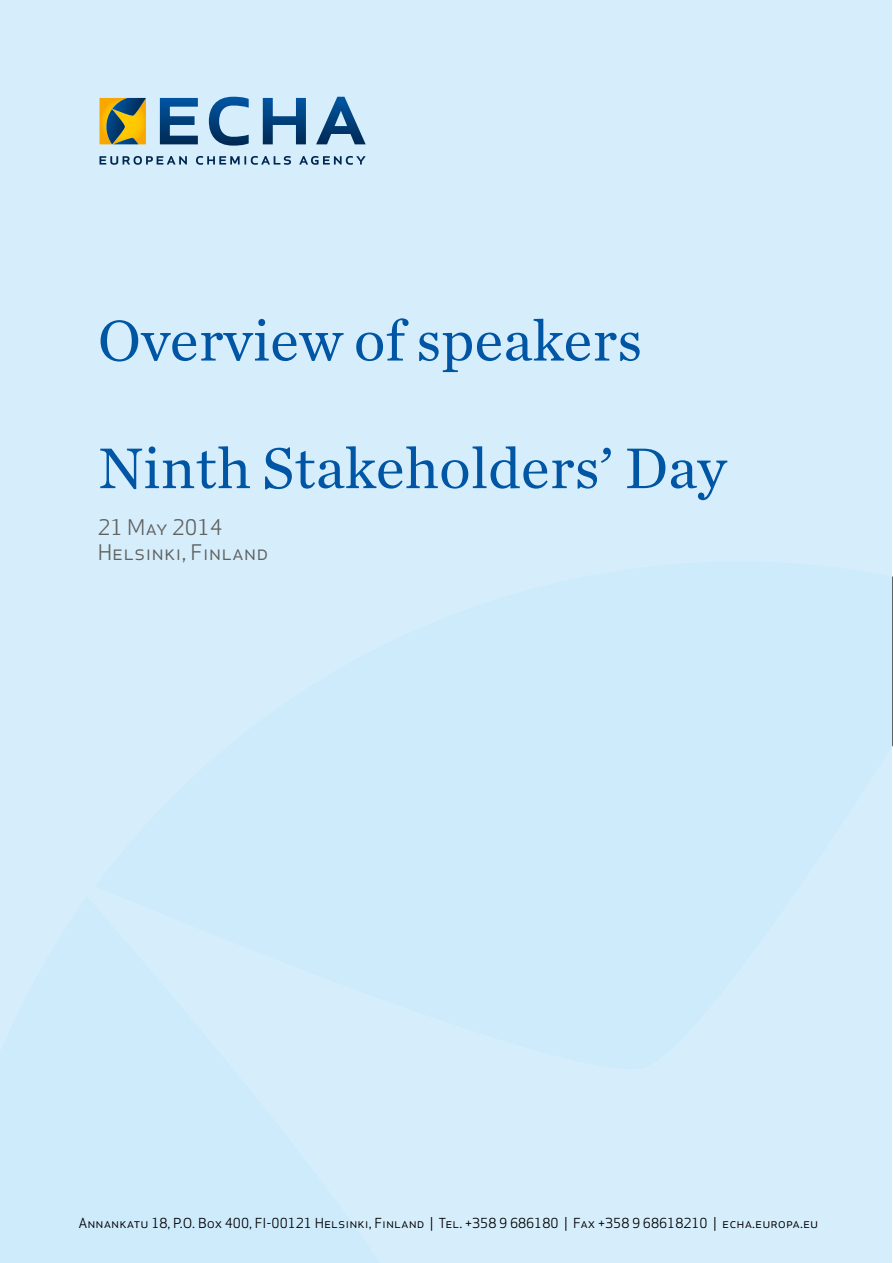
<style>
.page{position:relative;width:893px;height:1263px;background:#fff}
.page>*{position:absolute;margin:0;border:0;box-sizing:border-box;transform-origin:0 0}
.t1{font:60px/127.5px "Chronicle Text G1";color:#0056a4}
.t2{font:21px/25.2px "Apex Sans";color:#616160}
.t3{font:13.5px "Apex Sans";color:#000}
</style>
<div class="page">
<div style="left:0;top:0;width:892px;height:1263px;background:#d6eefc"></div>
<svg style="left:99px;top:156px;width:267px;height:9px"></svg>
<svg style="left:160px;top:97px;width:206px;height:49px"></svg>
<svg style="left:99px;top:98px;width:47px;height:46px"></svg>
<h1 class="t1" style="left:98px;top:273px;width:630px">Overview of speakers<br>Ninth Stakeholders’ Day</h1>
<h2 class="t2" style="left:98px;top:512px;width:172px">21 May 2014<br>Helsinki, Finland</h2>
<p class="t3" style="left:79px;top:1212px;width:741px">Annankatu 18, P.O. Box 400, FI-00121 Helsinki, Finland | Tel. +358 9 686180 | Fax +358 9 68618210 | echa.europa.eu</p>
</div>
